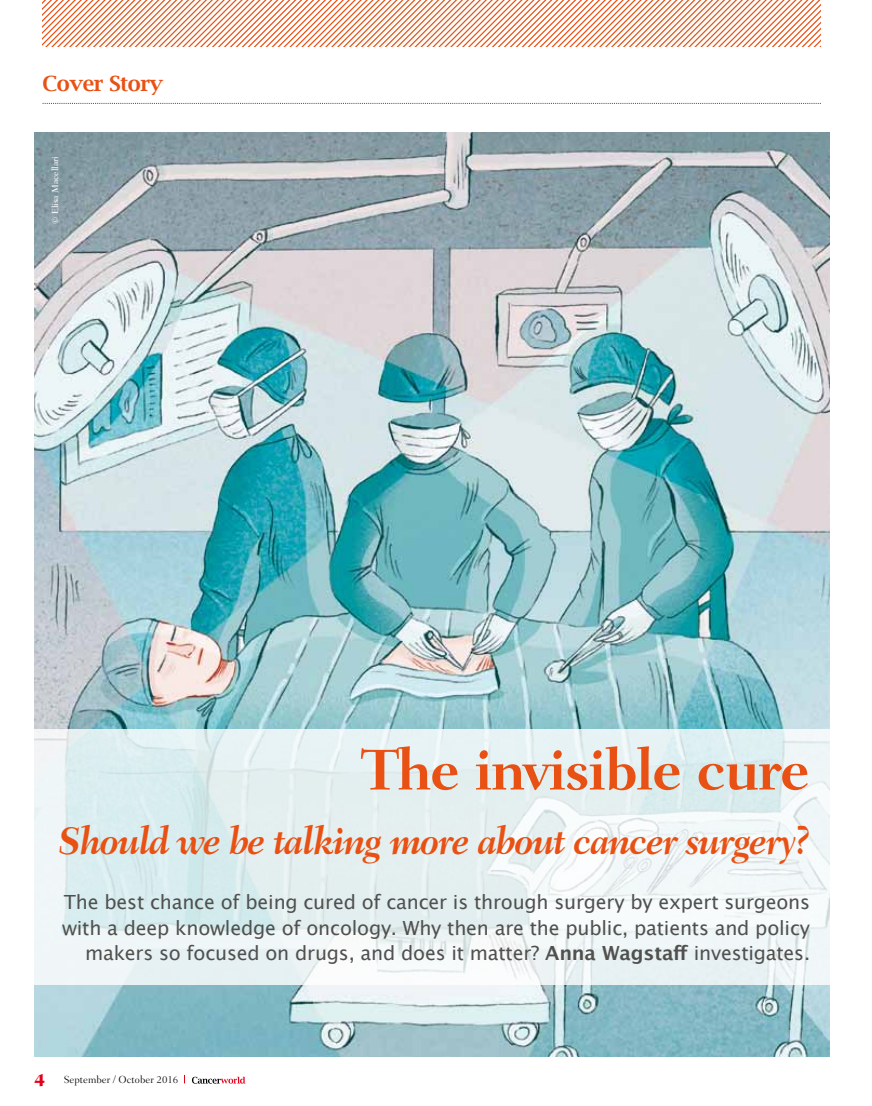
<style>
.page{position:relative;width:872px;height:1106px;background:#fff}
.page>*{position:absolute;margin:0;border:0;box-sizing:border-box;transform-origin:0 0}
.t1{font:700 58.5px "Fairfield LH";letter-spacing:-.03em;color:#e85113}
.t2{font:italic 700 39px "Fairfield LH";letter-spacing:-.04em;color:#e85113;scale:.94 1}
.t3{font:600 21px "Lucida Bright";letter-spacing:-.025em;color:#e85113}
.t4{font:19.5px/25.5px "Lucida Grande";letter-spacing:-.01em;color:#50514f;text-align:right}
.t5{font:300 10.5px "Fairfield LH";color:#000}
.t6{font:500 9px "Fairfield LH";color:#fff}
.s1{font-weight:700}
.s2{font-weight:800;font-size:18px;color:#e2001a}
</style>
<div class="page">
<svg style="left:192px;top:1076px;width:53px;height:7px"></svg>
<img style="left:34px;top:133px;width:795px;height:923px">
<svg style="left:34px;top:729px;width:795px;height:256px;fill:#e6f1f3"></svg>
<svg style="left:43px;top:0;width:778px;height:47px"></svg>
<svg style="left:43px;top:103px;width:778px;height:1px"></svg>
<p class="t3" style="left:43px;top:71px;width:122px">Cover Story</p>
<p class="t6" style="left:50px;top:224px;width:70px;rotate:-90deg">© Elisa Macellari</p>
<h1 class="t1" style="left:361px;top:736px;width:451px">The invisible cure</h1>
<h2 class="t2" style="left:58px;top:818px;width:801px">Should we be talking more about cancer surgery?</h2>
<p class="t4" style="left:62px;top:889px;width:749px">The best chance of being cured of cancer is through surgery by expert surgeons with a deep knowledge of oncology. Why then are the public, patients and policy makers so focused on drugs, and does it matter? <span class="s1">Anna Wagstaff</span> investigates.</p>
<p class="t5" style="left:34px;top:1073px;width:146px"><span class="s2">4</span> September / October 2016</p>
</div>
